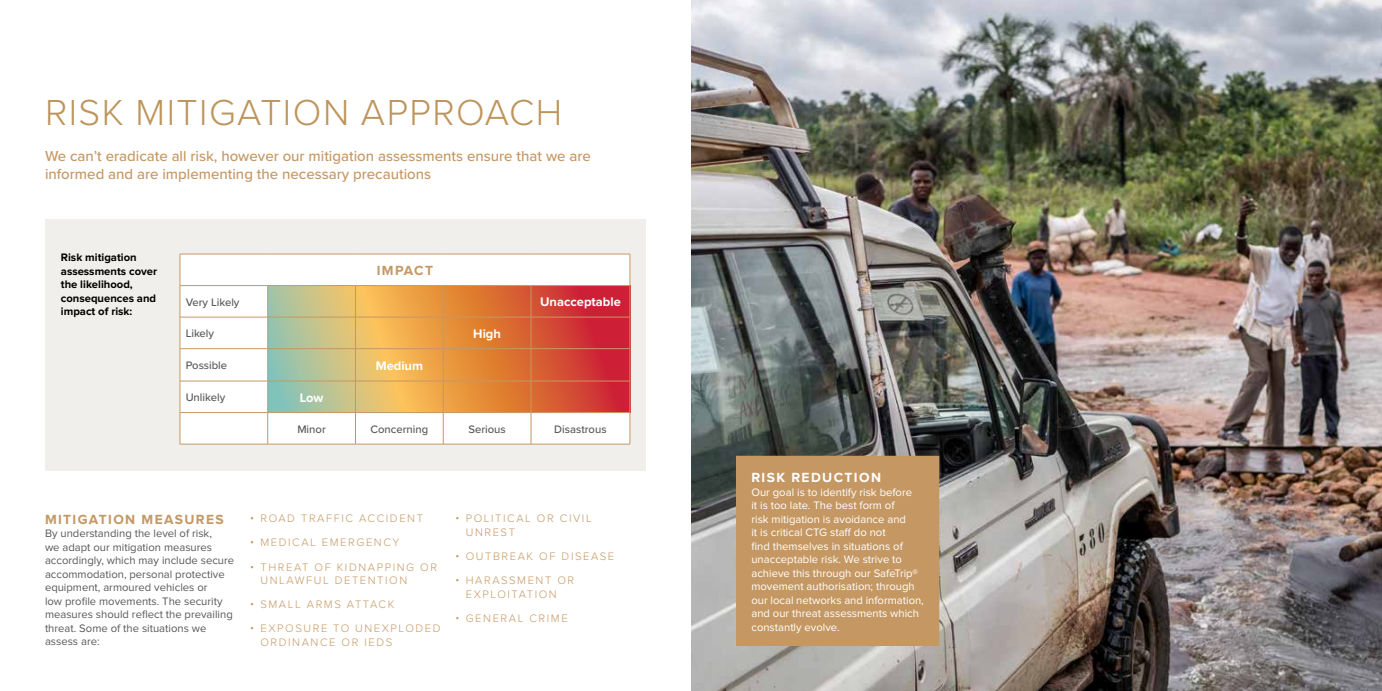
<style>
.page{position:relative;width:1382px;height:691px;background:#fff}
.page>*{position:absolute;margin:0;border:0;box-sizing:border-box;transform-origin:0 0}
.t1{font:300 37.5px "Proxima Nova";letter-spacing:.04em;color:#bd945b}
.t2{font:500 15px/18px "Proxima Nova";color:#c59863}
.t3{font:700 13.75px "Proxima Nova";letter-spacing:.1em;color:#c59863}
.t4{font:700 13.75px "Proxima Nova";letter-spacing:.1em;color:#fff}
.t5{font:700 12.88px "Proxima Nova";color:#fff}
.t6{font:11.25px/13.5px "Proxima Nova";color:#fff}
.t7{font:11.25px/13.5px "Proxima Nova";color:#58595b}
.t8{font:300 11.25px/13.5px "Proxima Nova";letter-spacing:.14em;color:#c59863}
.t9{font:700 11.25px/13.5px "Proxima Nova";color:#000}
.t10{font:500 11.25px "Proxima Nova";color:#58595b}
</style>
<div class="page">
<img style="left:691px;top:0;width:691px;height:691px">
<div style="left:45px;top:220px;width:601px;height:251px;background:#f1efeb"></div>
<div style="left:735px;top:455px;width:205px;height:192px;background:#c59863"></div>
<svg style="left:181px;top:255px;width:449px;height:189px;background:#e9bfa3"></svg>
<hr style="left:180px;top:254px;width:88px;height:1px;background:#c59863">
<hr style="left:180px;top:254px;width:1px;height:31px;background:#c59863">
<hr style="left:268px;top:254px;width:87px;height:1px;background:#c59863">
<hr style="left:355px;top:254px;width:88px;height:1px;background:#c59863">
<hr style="left:443px;top:254px;width:88px;height:1px;background:#c59863">
<hr style="left:531px;top:254px;width:99px;height:1px;background:#c59863">
<hr style="left:630px;top:254px;width:1px;height:31px;background:#c59863">
<hr style="left:180px;top:285px;width:88px;height:1px;background:#c59863">
<hr style="left:180px;top:286px;width:1px;height:31px;background:#c59863">
<hr style="left:268px;top:285px;width:87px;height:1px;background:#c59863">
<hr style="left:267px;top:286px;width:1px;height:31px;background:#c59863">
<hr style="left:355px;top:285px;width:88px;height:1px;background:#c59863">
<hr style="left:355px;top:286px;width:1px;height:31px;background:#c59863">
<hr style="left:443px;top:285px;width:88px;height:1px;background:#c59863">
<hr style="left:443px;top:286px;width:1px;height:31px;background:#c59863">
<hr style="left:531px;top:285px;width:99px;height:1px;background:#c59863">
<hr style="left:531px;top:286px;width:1px;height:31px;background:#c59863">
<hr style="left:630px;top:286px;width:1px;height:31px;background:#c59863">
<hr style="left:180px;top:317px;width:88px;height:1px;background:#c59863">
<hr style="left:180px;top:317px;width:1px;height:31px;background:#c59863">
<hr style="left:268px;top:317px;width:87px;height:1px;background:#c59863">
<hr style="left:267px;top:317px;width:1px;height:31px;background:#c59863">
<hr style="left:355px;top:317px;width:88px;height:1px;background:#c59863">
<hr style="left:355px;top:317px;width:1px;height:31px;background:#c59863">
<hr style="left:443px;top:317px;width:88px;height:1px;background:#c59863">
<hr style="left:443px;top:317px;width:1px;height:31px;background:#c59863">
<hr style="left:531px;top:317px;width:99px;height:1px;background:#c59863">
<hr style="left:531px;top:317px;width:1px;height:31px;background:#c59863">
<hr style="left:630px;top:317px;width:1px;height:31px;background:#c59863">
<hr style="left:180px;top:348px;width:88px;height:1px;background:#c59863">
<hr style="left:180px;top:349px;width:1px;height:32px;background:#c59863">
<hr style="left:268px;top:348px;width:87px;height:1px;background:#c59863">
<hr style="left:267px;top:349px;width:1px;height:32px;background:#c59863">
<hr style="left:355px;top:348px;width:88px;height:1px;background:#c59863">
<hr style="left:355px;top:349px;width:1px;height:32px;background:#c59863">
<hr style="left:443px;top:348px;width:88px;height:1px;background:#c59863">
<hr style="left:443px;top:349px;width:1px;height:32px;background:#c59863">
<hr style="left:531px;top:348px;width:99px;height:1px;background:#c59863">
<hr style="left:531px;top:349px;width:1px;height:32px;background:#c59863">
<hr style="left:630px;top:349px;width:1px;height:32px;background:#c59863">
<hr style="left:180px;top:381px;width:88px;height:1px;background:#c59863">
<hr style="left:180px;top:381px;width:1px;height:31px;background:#c59863">
<hr style="left:268px;top:381px;width:87px;height:1px;background:#c59863">
<hr style="left:267px;top:381px;width:1px;height:31px;background:#c59863">
<hr style="left:355px;top:381px;width:88px;height:1px;background:#c59863">
<hr style="left:355px;top:381px;width:1px;height:31px;background:#c59863">
<hr style="left:443px;top:381px;width:88px;height:1px;background:#c59863">
<hr style="left:443px;top:381px;width:1px;height:31px;background:#c59863">
<hr style="left:531px;top:381px;width:99px;height:1px;background:#c59863">
<hr style="left:531px;top:381px;width:1px;height:31px;background:#c59863">
<hr style="left:630px;top:381px;width:1px;height:31px;background:#c59863">
<hr style="left:180px;top:412px;width:88px;height:1px;background:#c59863">
<hr style="left:180px;top:413px;width:1px;height:31px;background:#c59863">
<hr style="left:268px;top:412px;width:87px;height:1px;background:#c59863">
<hr style="left:267px;top:413px;width:1px;height:31px;background:#c59863">
<hr style="left:355px;top:412px;width:88px;height:1px;background:#c59863">
<hr style="left:355px;top:413px;width:1px;height:31px;background:#c59863">
<hr style="left:443px;top:412px;width:88px;height:1px;background:#c59863">
<hr style="left:443px;top:413px;width:1px;height:31px;background:#c59863">
<hr style="left:531px;top:412px;width:99px;height:1px;background:#c59863">
<hr style="left:531px;top:413px;width:1px;height:31px;background:#c59863">
<hr style="left:630px;top:413px;width:1px;height:31px;background:#c59863">
<hr style="left:180px;top:444px;width:88px;height:1px;background:#c59863">
<hr style="left:268px;top:444px;width:87px;height:1px;background:#c59863">
<hr style="left:355px;top:444px;width:88px;height:1px;background:#c59863">
<hr style="left:443px;top:444px;width:88px;height:1px;background:#c59863">
<hr style="left:531px;top:444px;width:99px;height:1px;background:#c59863">
<h1 class="t1" style="left:45px;top:84px;width:519px">RISK MITIGATION APPROACH</h1>
<h2 class="t2" style="left:45px;top:147px;width:547px">We can’t eradicate all risk, however our mitigation assessments ensure that we are informed and are implementing the necessary precautions</h2>
<p class="t9" style="left:61px;top:251px;width:98px">Risk mitigation assessments cover the likelihood, consequences and impact of risk:</p>
<p class="t3" style="left:377px;top:264px;width:58px">IMPACT</p>
<p class="t10" style="left:186px;top:294px;width:55px">Very Likely</p>
<p class="t5" style="left:540px;top:296px;width:82px">Unacceptable</p>
<p class="t10" style="left:186px;top:325px;width:30px">Likely</p>
<p class="t5" style="left:473px;top:328px;width:29px">High</p>
<p class="t10" style="left:186px;top:357px;width:43px">Possible</p>
<p class="t5" style="left:376px;top:360px;width:49px">Medium</p>
<p class="t10" style="left:186px;top:389px;width:41px">Unlikely</p>
<p class="t5" style="left:300px;top:392px;width:25px">Low</p>
<p class="t10" style="left:297px;top:421px;width:30px">Minor</p>
<p class="t10" style="left:370px;top:421px;width:59px">Concerning</p>
<p class="t10" style="left:468px;top:421px;width:39px">Serious</p>
<p class="t10" style="left:554px;top:421px;width:54px">Disastrous</p>
<p class="t3" style="left:45px;top:513px;width:180px">MITIGATION MEASURES</p>
<p class="t7" style="left:45px;top:527px;width:191px">By understanding the level of risk,<br>we adapt our mitigation measures accordingly, which may include secure accommodation, personal protective equipment, armoured vehicles or<br>low profile movements. The security measures should reflect the prevailing threat. Some of the situations we assess are:</p>
<p class="t8" style="left:250px;top:511px;width:174px">• ROAD TRAFFIC ACCIDENT</p>
<p class="t8" style="left:250px;top:535px;width:151px">• MEDICAL EMERGENCY</p>
<p class="t8" style="left:260px;top:559px;width:178px;text-indent:-10px">• THREAT OF KIDNAPPING OR<br>UNLAWFUL DETENTION</p>
<p class="t8" style="left:250px;top:597px;width:145px">• SMALL ARMS ATTACK</p>
<p class="t8" style="left:260px;top:621px;width:182px;text-indent:-10px">• EXPOSURE TO UNEXPLODED<br>ORDINANCE OR IEDS</p>
<p class="t8" style="left:466px;top:511px;width:127px;text-indent:-10px">• POLITICAL OR CIVIL<br>UNREST</p>
<p class="t8" style="left:456px;top:549px;width:160px">• OUTBREAK OF DISEASE</p>
<p class="t8" style="left:466px;top:573px;width:110px;text-indent:-10px">• HARASSMENT OR<br>EXPLOITATION</p>
<p class="t8" style="left:456px;top:610px;width:114px">• GENERAL CRIME</p>
<p class="t4" style="left:751px;top:471px;width:131px">RISK REDUCTION</p>
<p class="t6" style="left:751px;top:486px;width:174px">Our goal is to identify risk before<br>it is too late. The best form of<br>risk mitigation is avoidance and<br>it is critical CTG staff do not<br>find themselves in situations of unacceptable risk. We strive to achieve this through our SafeTrip® movement authorisation; through our local networks and information, and our threat assessments which constantly evolve.</p>
</div>
